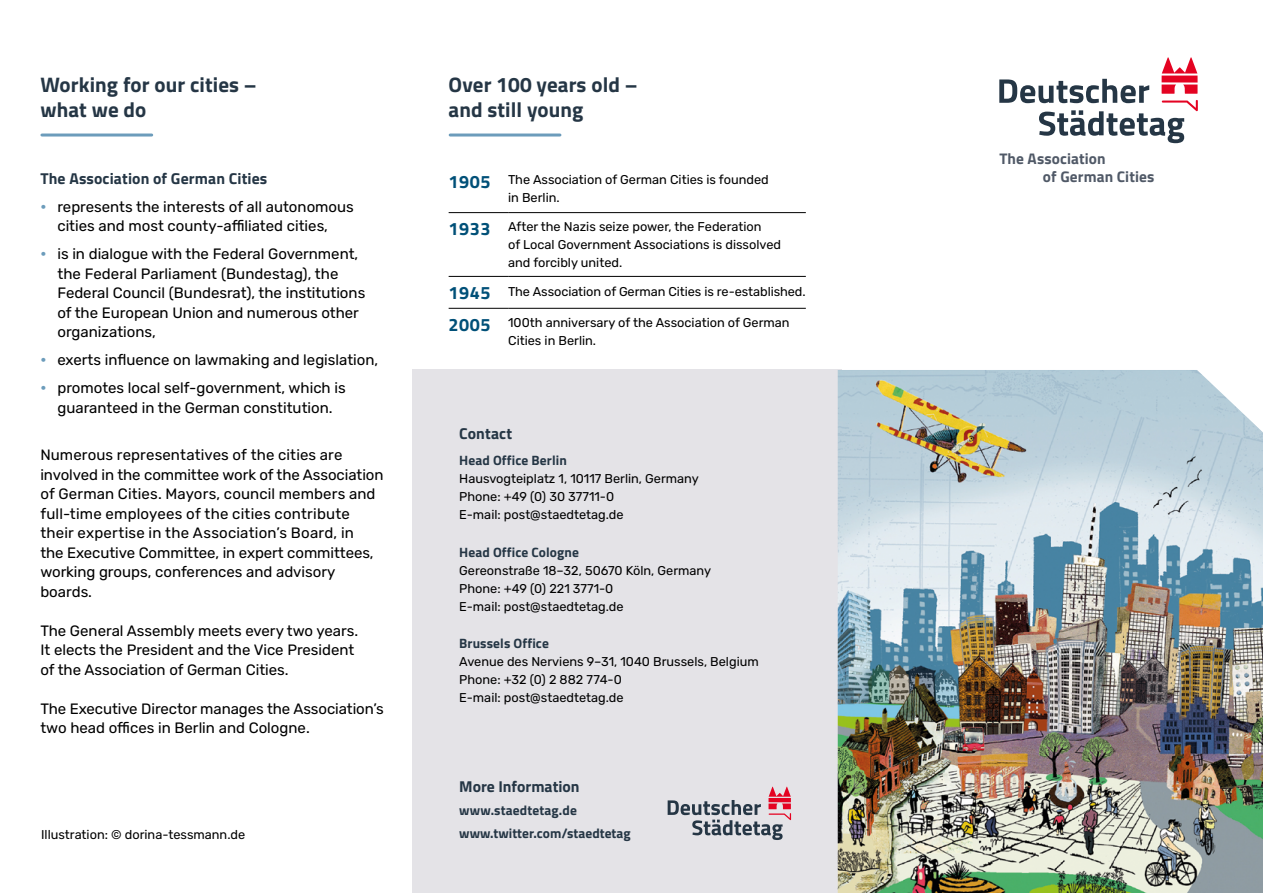
<style>
.page{position:relative;width:1263px;height:893px;background:#fff}
.page>*{position:absolute;margin:0;border:0;box-sizing:border-box;transform-origin:0 0}
.Ü1{font:700 21px/25.2px "Titillium Web";letter-spacing:.005em;color:#253645}
.Jahreszahlen{font:700 18px "Titillium Web";letter-spacing:.03em;color:#005078}
.Ü2{font:700 15.75px "Titillium Web";letter-spacing:.01em;color:#253645}
.Ü1-2{font:700 15.3px/18.8px "Titillium Web";letter-spacing:.01em;color:#505967}
.Text_Fließ{font:15px/19.5px "Rubik";color:#000}
.Ü3{font:700 13.5px "Titillium Web";letter-spacing:.01em;color:#253645}
.Text_zu_Ü3{font:12.75px/18px "Rubik";color:#000}
.s1{font-weight:700;font-size:15.75px;color:#6c9cbb}
</style>
<div class="page">
<svg style="left:999px;top:57px;width:199px;height:86px"></svg>
<div style="left:412px;top:370px;width:430px;height:523px;background:#e4e3e7"></div>
<hr style="left:42px;top:134px;width:110px;height:3px;background:#6c9cbb">
<svg style="left:668px;top:787px;width:123px;height:53px"></svg>
<hr style="left:450px;top:134px;width:110px;height:3px;background:#6c9cbb">
<hr style="left:449px;top:212px;width:59px;height:1px;background:#000">
<hr style="left:508px;top:212px;width:298px;height:1px;background:#000">
<hr style="left:449px;top:276px;width:59px;height:1px;background:#000">
<hr style="left:508px;top:276px;width:298px;height:1px;background:#000">
<hr style="left:449px;top:308px;width:59px;height:1px;background:#000">
<hr style="left:508px;top:308px;width:298px;height:1px;background:#000">
<img style="left:838px;top:370px;width:425px;height:523px">
<p class="Ü1" style="left:40px;top:71px;width:218px">Working for our cities – what we do</p>
<p class="Ü2" style="left:40px;top:166px;width:228px">The Association of German Cities</p>
<p class="Text_Fließ" style="left:40px;top:197px;width:315px;text-align:center"><span class="s1">•</span> represents the interests of all autonomous cities and most county-affiliated cities,</p>
<p class="Text_Fließ" style="left:57px;top:245px;width:309px;text-indent:-17px"><span class="s1">•</span> is in dialogue with the Federal Government, the Federal Parliament (Bundestag), the Federal Council (Bundesrat), the institutions of the European Union and numerous other organizations,</p>
<p class="Text_Fließ" style="left:40px;top:351px;width:339px"><span class="s1">•</span> exerts influence on lawmaking and legislation,</p>
<p class="Text_Fließ" style="left:40px;top:379px;width:307px;text-align:center"><span class="s1">•</span> promotes local self-government, which is guaranteed in the German constitution.</p>
<p class="Text_Fließ" style="left:40px;top:446px;width:345px">Numerous representatives of the cities are involved in the committee work of the Association of German Cities. Mayors, council members and full-time employees of the cities contribute their expertise in the Association’s Board, in<br>the Executive Committee, in expert committees, working groups, conferences and advisory boards.</p>
<p class="Text_Fließ" style="left:40px;top:621px;width:319px">The General Assembly meets every two years.<br>It elects the President and the Vice President of the Association of German Cities.</p>
<p class="Text_Fließ" style="left:40px;top:699px;width:345px">The Executive Director manages the Association’s two head offices in Berlin and Cologne.</p>
<p class="Ü1" style="left:449px;top:71px;width:191px">Over 100 years old – and still young</p>
<p class="Jahreszahlen" style="left:449px;top:168px;width:43px">1905</p>
<p class="Text_zu_Ü3" style="left:508px;top:171px;width:262px">The Association of German Cities is founded in Berlin.</p>
<p class="Jahreszahlen" style="left:449px;top:215px;width:43px">1933</p>
<p class="Text_zu_Ü3" style="left:508px;top:217px;width:274px">After the Nazis seize power, the Federation<br>of Local Government Associations is dissolved and forcibly united.</p>
<p class="Jahreszahlen" style="left:449px;top:279px;width:43px">1945</p>
<p class="Text_zu_Ü3" style="left:508px;top:283px;width:299px">The Association of German Cities is re-established.</p>
<p class="Jahreszahlen" style="left:449px;top:311px;width:43px">2005</p>
<p class="Text_zu_Ü3" style="left:508px;top:314px;width:283px">100th anniversary of the Association of German<br>Cities in Berlin.</p>
<p class="Ü2" style="left:459px;top:421px;width:54px">Contact</p>
<p class="Ü3" style="left:459px;top:450px;width:109px">Head Office Berlin</p>
<p class="Text_zu_Ü3" style="left:459px;top:470px;width:241px">Hausvogteiplatz 1, 10117 Berlin, Germany</p>
<p class="Text_zu_Ü3" style="left:459px;top:488px;width:156px">Phone: +49 (0) 30 37711-0</p>
<p class="Text_zu_Ü3" style="left:459px;top:506px;width:166px">E-mail: post@staedtetag.de</p>
<p class="Ü3" style="left:459px;top:542px;width:121px">Head Office Cologne</p>
<p class="Text_zu_Ü3" style="left:459px;top:562px;width:253px">Gereonstraße 18–32, 50670 Köln, Germany</p>
<p class="Text_zu_Ü3" style="left:459px;top:580px;width:156px">Phone: +49 (0) 221 3771-0</p>
<p class="Text_zu_Ü3" style="left:459px;top:598px;width:166px">E-mail: post@staedtetag.de</p>
<p class="Ü3" style="left:459px;top:633px;width:91px">Brussels Office</p>
<p class="Text_zu_Ü3" style="left:459px;top:653px;width:301px">Avenue des Nerviens 9–31, 1040 Brussels, Belgium</p>
<p class="Text_zu_Ü3" style="left:459px;top:671px;width:164px">Phone: +32 (0) 2 882 774-0</p>
<p class="Text_zu_Ü3" style="left:459px;top:689px;width:166px">E-mail: post@staedtetag.de</p>
<p class="Ü2" style="left:459px;top:774px;width:122px">More Information</p>
<p class="Ü3" style="left:459px;top:800px;width:119px">www.staedtetag.de</p>
<p class="Text_zu_Ü3" style="left:41px;top:826px;width:206px">Illustration: © dorina-tessmann.de</p>
<p class="Ü3" style="left:459px;top:823px;width:173px">www.twitter.com/staedtetag</p>
<p class="Ü1-2" style="left:1043px;top:148px;width:113px;text-indent:-44px">The Association<br>of German Cities</p>
</div>
